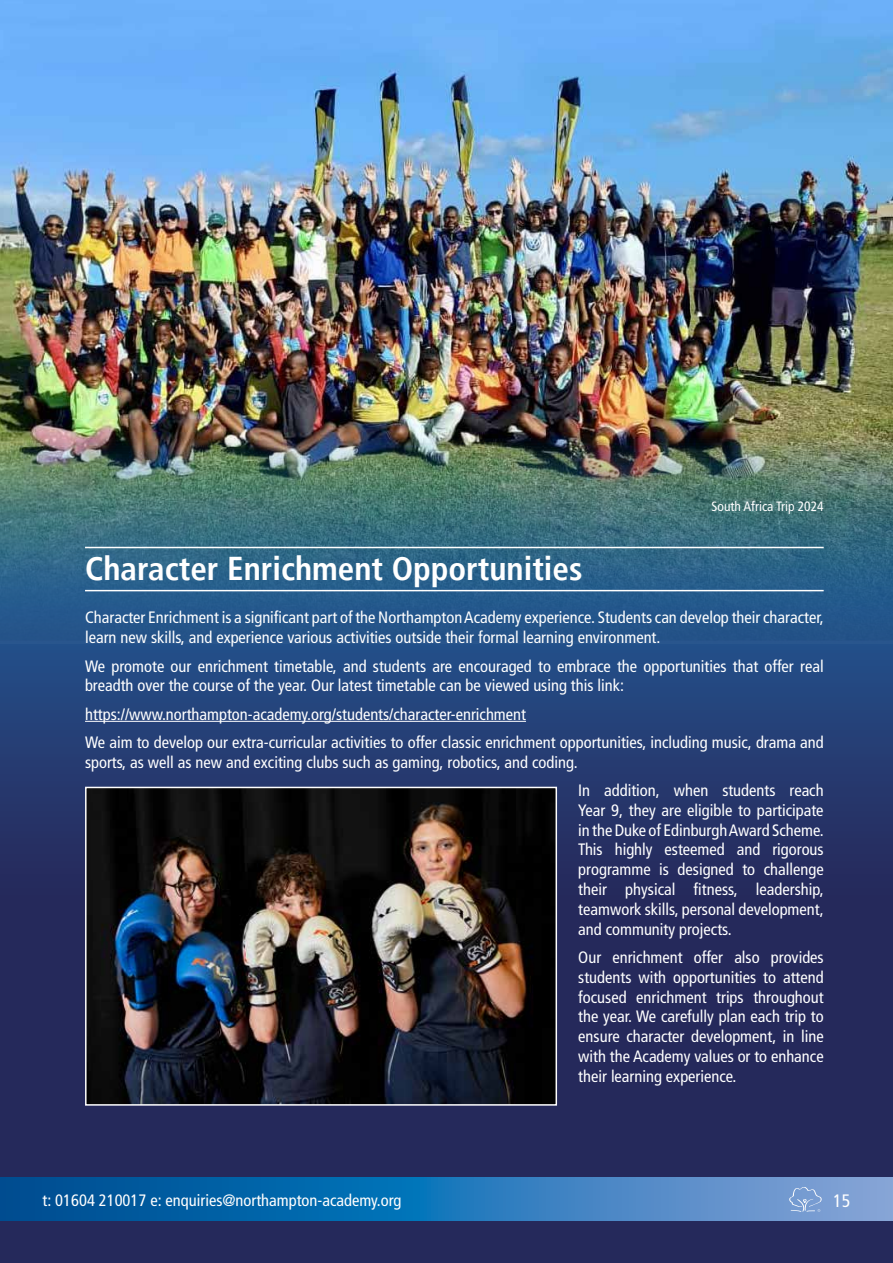
<style>
.page{position:relative;width:893px;height:1263px;background:#fff}
.page>*{position:absolute;margin:0;border:0;box-sizing:border-box;transform-origin:0 0}
.t1{font:700 condensed 33px "Frutiger LT";color:#fff}
.t2{font:condensed 18px "Frutiger LT";color:#fff}
.t3{font:condensed 16.5px/19.8px "Frutiger LT";color:#fff}
.t4{font:condensed 13.5px "Frutiger LT";color:#fff}
</style>
<div class="page">
<svg style="left:0;top:643px;width:893px;height:620px;background:#253367"></svg>
<svg style="left:0;top:1178px;width:893px;height:42px;background:#2a76b6"></svg>
<img style="left:0;top:0;width:893px;height:643px">
<svg style="left:789px;top:1187px;width:33px;height:25px"></svg>
<hr style="left:85px;top:590px;width:739px;height:1px;background:#fff">
<hr style="left:85px;top:547px;width:739px;height:1px;background:#fff">
<hr style="left:85px;top:721px;width:441px;height:1px;background:#fff">
<img style="left:88px;top:790px;width:466px;height:313px">
<div style="left:85px;top:787px;width:472px;height:319px;border:2px solid #fff"></div>
<h1 class="t1" style="left:85px;top:549px;width:499px">Character Enrichment Opportunities</h1>
<p class="t4" style="left:711px;top:498px;width:114px">South Africa Trip 2024</p>
<p class="t3" style="left:85px;top:608px;width:740px">Character Enrichment is a significant part of the Northampton Academy experience. Students can develop their character, learn new skills, and experience various activities outside their formal learning environment.</p>
<p class="t3" style="left:85px;top:656px;width:740px">We promote our enrichment timetable, and students are encouraged to embrace the opportunities that offer real breadth over the course of the year. Our latest timetable can be viewed using this link:</p>
<p class="t3" style="left:85px;top:700px;width:740px;line-height:28.3px">https://www.northampton-academy.org/students/character-enrichment<br>We aim to develop our extra-curricular activities to offer classic enrichment opportunities, including music, drama and</p>
<p class="t3" style="left:85px;top:752px;width:494px">sports, as well as new and exciting clubs such as gaming, robotics, and coding.</p>
<p class="t3" style="left:578px;top:780px;width:247px;text-align:justify">In addition, when students reach Year 9, they are eligible to participate in the Duke of Edinburgh Award Scheme.<br>This highly esteemed and rigorous programme is designed to challenge their physical fitness, leadership, teamwork skills, personal development, and community projects.</p>
<p class="t3" style="left:578px;top:947px;width:247px;text-align:justify">Our enrichment offer also provides students with opportunities to attend focused enrichment trips throughout the year. We carefully plan each trip to ensure character development, in line with the Academy values or to enhance their learning experience.</p>
<p class="t3" style="left:43px;top:1190px;width:360px">t: 01604 210017 e: enquiries@northampton-academy.org</p>
<p class="t2" style="left:833px;top:1190px;width:19px">15</p>
</div>
